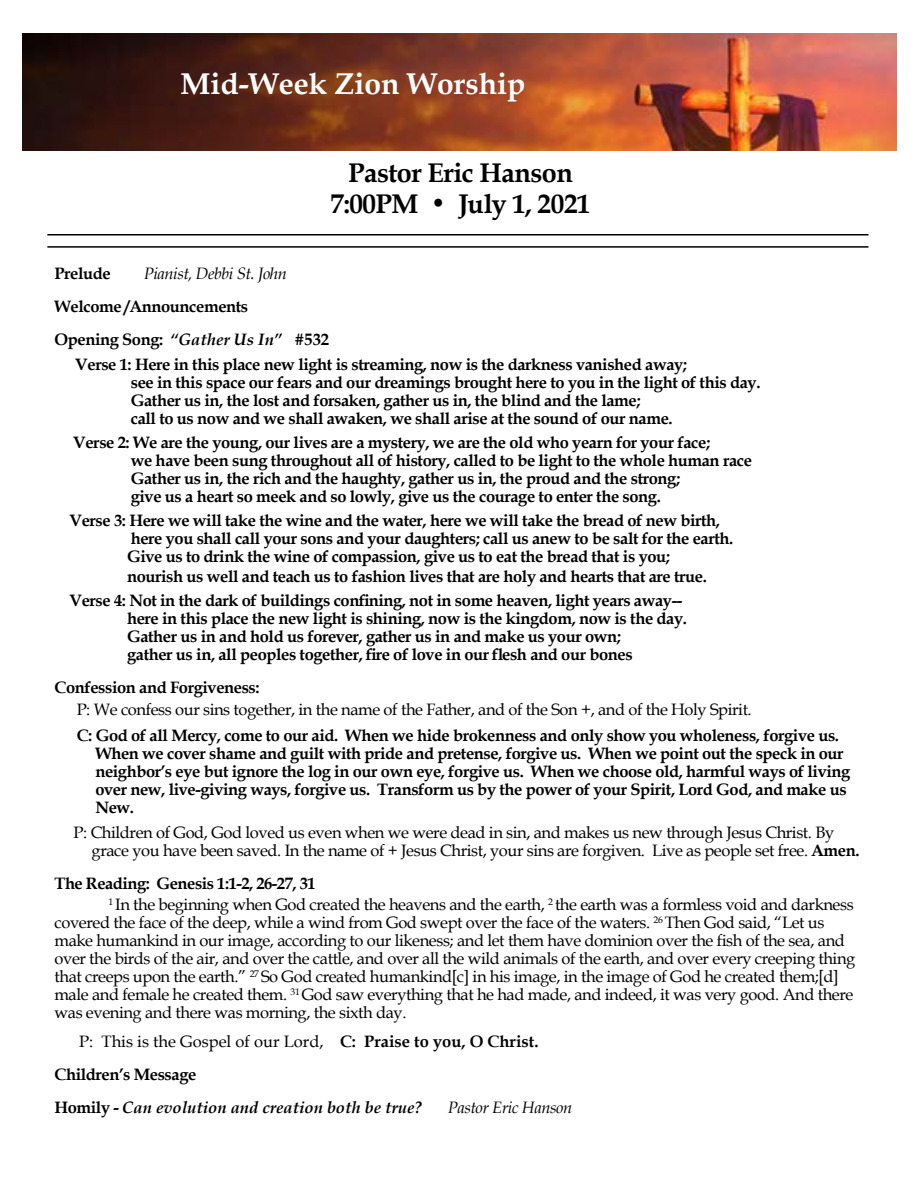
<style>
.page{position:relative;width:918px;height:1188px;background:#fff}
.page>*{position:absolute;margin:0;border:0;box-sizing:border-box;transform-origin:0 0}
.t1{font:700 30px "Book Antiqua";color:#fff}
.t2{font:700 27px/31.5px "Book Antiqua";letter-spacing:-.02em;color:#000;text-align:center}
.t3{font:700 16.5px/18px "Book Antiqua";letter-spacing:-.025em;color:#000}
.t4{font:16.5px/18px "Book Antiqua";letter-spacing:-.025em;color:#000}
.t5{font:italic 16.5px "Book Antiqua";letter-spacing:-.025em;color:#000}
.s1{font-family:"Palatino Linotype";font-style:italic}
.s2{font-style:italic}
.s3{font-weight:700}
.s4{font-weight:400}
</style>
<div class="page">
<hr style="left:47px;top:234px;width:821px;height:2px;background:#000">
<hr style="left:47px;top:246px;width:821px;height:2px;background:#000">
<img style="left:22px;top:33px;width:875px;height:117px">
<h1 class="t1" style="left:180px;top:63px;width:346px">Mid-Week Zion Worship</h1>
<h2 class="t2" style="left:330px;top:157px;width:262px">Pastor Eric Hanson<br>7:00PM <span class="s1">•</span> July 1, 2021</h2>
<p class="t3" style="left:55px;top:264px;width:58px">Prelude</p>
<p class="t5" style="left:144px;top:262px;width:145px">Pianist, Debbi St. John</p>
<p class="t3" style="left:55px;top:290px;width:276px;line-height:33px">Welcome /Announcements<br>Opening Song: <span class="s2">“Gather Us In”</span> #532</p>
<p class="t3" style="left:131px;top:356px;width:631px;text-indent:-56px">Verse 1: Here in this place new light is streaming, now is the darkness vanished away;<br>see in this space our fears and our dreamings brought here to you in the light of this day.<br>Gather us in, the lost and forsaken, gather us in, the blind and the lame;<br>call to us now and we shall awaken, we shall arise at the sound of our name.</p>
<p class="t3" style="left:131px;top:434px;width:623px;text-indent:-58px">Verse 2: We are the young, our lives are a mystery, we are the old who yearn for your face;<br>we have been sung throughout all of history, called to be light to the whole human race Gather us in, the rich and the haughty, gather us in, the proud and the strong;<br>give us a heart so meek and so lowly, give us the courage to enter the song.</p>
<p class="t3" style="left:127px;top:512px;width:608px;text-indent:-58px">Verse 3: Here we will take the wine and the water, here we will take the bread of new birth, here you shall call your sons and your daughters; call us anew to be salt for the earth.<br>Give us to drink the wine of compassion, give us to eat the bread that is you;</p>
<p class="t3" style="left:69px;top:564px;width:639px;line-height:24px;text-indent:58px">nourish us well and teach us to fashion lives that are holy and hearts that are true.<br>Verse 4: Not in the dark of buildings confining, not in some heaven, light years away--</p>
<p class="t3" style="left:127px;top:609px;width:561px">here in this place the new light is shining, now is the kingdom, now is the day.<br>Gather us in and hold us forever, gather us in and make us your own;<br>gather us in, all peoples together, fire of love in our flesh and our bones</p>
<p class="t3" style="left:55px;top:678px;width:207px">Confession and Forgiveness:</p>
<p class="t4" style="left:77px;top:700px;width:676px">P: We confess our sins together, in the name of the Father, and of the Son +, and of the Holy Spirit.</p>
<p class="t3" style="left:95px;top:726px;width:757px;text-indent:-19px">C: God of all Mercy, come to our aid. When we hide brokenness and only show you wholeness, forgive us.<br>When we cover shame and guilt with pride and pretense, forgive us. When we point out the speck in our neighbor’s eye but ignore the log in our own eye, forgive us. When we choose old, harmful ways of living over new, live-giving ways, forgive us. Transform us by the power of your Spirit, Lord God, and make us New.</p>
<p class="t4" style="left:92px;top:823px;width:769px;text-indent:-18px">P: Children of God, God loved us even when we were dead in sin, and makes us new through Jesus Christ. By grace you have been saved. In the name of + Jesus Christ, your sins are forgiven. Live as people set free. <span class="s3">Amen.</span></p>
<p class="t4" style="left:109px;top:873px;width:747px;line-height:21px;text-indent:-54px"><span class="s3">The Reading: Genesis 1:1-2, 26-27, 31<br></span><sup>1</sup> In the beginning when God created the heavens and the earth, <sup>2</sup> the earth was a formless void and darkness</p>
<p class="t4" style="left:55px;top:913px;width:802px">covered the face of the deep, while a wind from God swept over the face of the waters. <sup>26</sup> Then God said, “Let us make humankind in our image, according to our likeness; and let them have dominion over the fish of the sea, and over the birds of the air, and over the cattle, and over all the wild animals of the earth, and over every creeping thing that creeps upon the earth.” <sup>27</sup> So God created humankind[c] in his image, in the image of God he created them;[d] male and female he created them. <sup>31</sup> God saw everything that he had made, and indeed, it was very good. And there was evening and there was morning, the sixth day.</p>
<p class="t3" style="left:55px;top:1025px;width:485px;line-height:33px;text-indent:25px"><span class="s4">P: This is the Gospel of our Lord,</span> C: Praise to you, O Christ.<br>Children’s Message<br>Homily - <span class="s2">Can evolution and creation both be true?</span></p>
<p class="t5" style="left:448px;top:1096px;width:126px">Pastor Eric Hanson</p>
</div>
